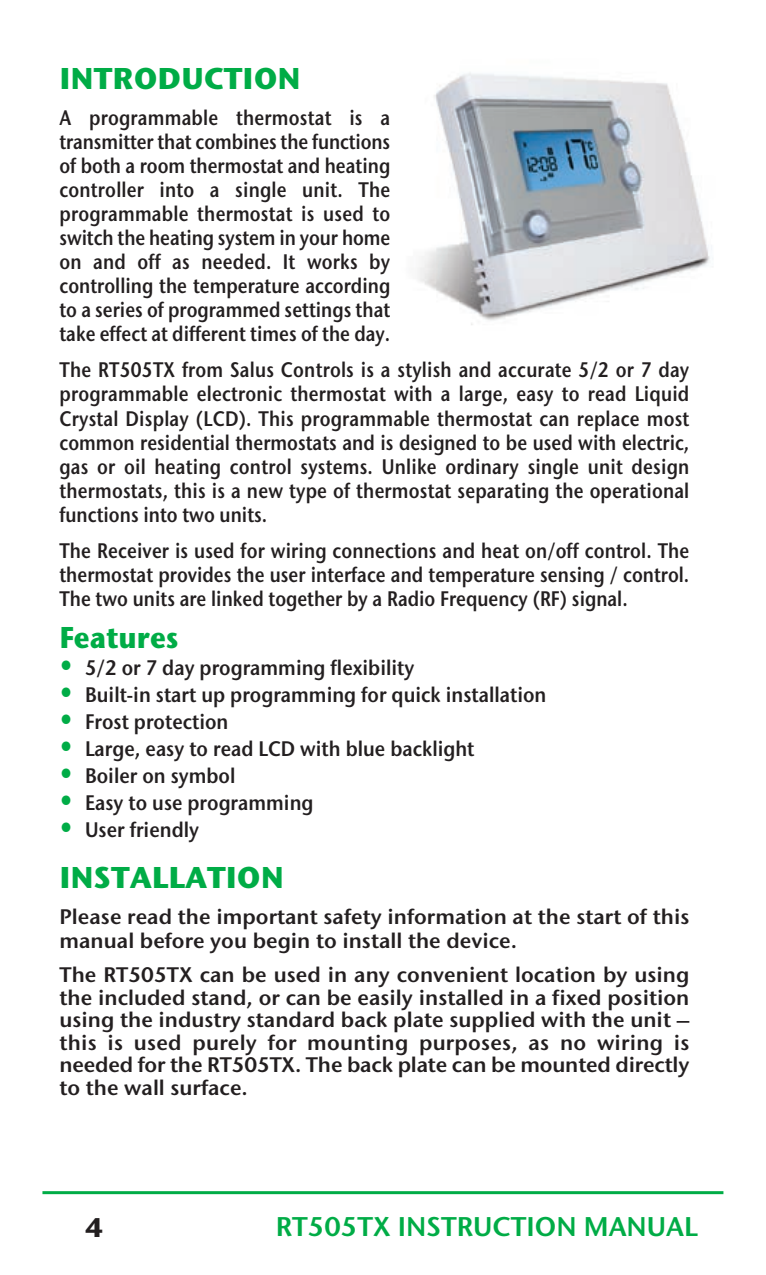
<style>
.page{position:relative;width:766px;height:1275px;background:#fff}
.page>*{position:absolute;margin:0;border:0;box-sizing:border-box;transform-origin:0 0}
.t1{font:700 30px "Stone Sans ITC";color:#00ac46}
.t2{font:700 30px "Stone Sans ITC";color:#00ac46;scale:.9 1}
.t3{font:27px "Stone Sans Sem ITCTT Semi";color:#00ac46}
.t4{font:700 27px "Stone Sans ITC";color:#231f20}
.t5{font:21px/24px "Stone Sans Sem ITCTT Semi";color:#231f20;text-align:justify;scale:.85 1}
.t6{font:21px/22.5px "Stone Sans Sem ITCTT Semi";color:#231f20}
.t7{font:21px "Stone Sans Sem ITCTT Semi";color:#231f20;scale:.9 1}
.s1{font-family:"Stone Sans ITC";font-weight:700;font-size:33px;color:#00ac46}
</style>
<div class="page">
<img style="left:418px;top:72px;width:292px;height:253px">
<hr style="left:42px;top:1190px;width:681px;height:3px;background:#00ac46">
<h1 class="t1" style="left:59px;top:67px;width:243px">INTRODUCTION</h1>
<p class="t5" style="left:59px;top:108px;width:390px">A programmable thermostat is a transmitter that combines the functions of both a room thermostat and heating controller into a single unit. The programmable thermostat is used to switch the heating system in your home on and off as needed. It works by controlling the temperature according to a series of programmed settings that take effect at different times of the day.</p>
<p class="t5" style="left:59px;top:360px;width:742px">The RT505TX from Salus Controls is a stylish and accurate 5/2 or 7 day programmable electronic thermostat with a large, easy to read Liquid Crystal Display (LCD). This programmable thermostat can replace most common residential thermostats and is designed to be used with electric, gas or oil heating control systems. Unlike ordinary single unit design thermostats, this is a new type of thermostat separating the operational functions into two units.</p>
<p class="t5" style="left:59px;top:540px;width:742px">The Receiver is used for wiring connections and heat on/off control. The thermostat provides the user interface and temperature sensing / control.<br>The two units are linked together by a Radio Frequency (RF) signal.</p>
<h1 class="t2" style="left:59px;top:625px;width:133px">Features</h1>
<p class="t7" style="left:59px;top:659px;width:395px"><span class="s1">•</span> 5/2 or 7 day programming flexibility</p>
<p class="t7" style="left:59px;top:686px;width:542px"><span class="s1">•</span> Built-in start up programming for quick installation</p>
<p class="t7" style="left:59px;top:713px;width:189px"><span class="s1">•</span> Frost protection</p>
<p class="t7" style="left:59px;top:740px;width:462px"><span class="s1">•</span> Large, easy to read LCD with blue backlight</p>
<p class="t7" style="left:59px;top:767px;width:197px"><span class="s1">•</span> Boiler on symbol</p>
<p class="t7" style="left:59px;top:794px;width:283px"><span class="s1">•</span> Easy to use programming</p>
<p class="t7" style="left:59px;top:821px;width:156px"><span class="s1">•</span> User friendly</p>
<h1 class="t1" style="left:59px;top:865px;width:226px">INSTALLATION</h1>
<p class="t6" style="left:59px;top:906px;width:631px;line-height:24px">Please read the important safety information at the start of this manual before you begin to install the device.</p>
<p class="t6" style="left:59px;top:965px;width:631px;text-align:justify">The RT505TX can be used in any convenient location by using the included stand, or can be easily installed in a fixed position using the industry standard back plate supplied with the unit – this is used purely for mounting purposes, as no wiring is needed for the RT505TX. The back plate can be mounted directly to the wall surface.</p>
<p class="t4" style="left:85px;top:1216px;width:20px">4</p>
<p class="t3" style="left:275px;top:1215px;width:423px">RT505TX INSTRUCTION MANUAL</p>
</div>
